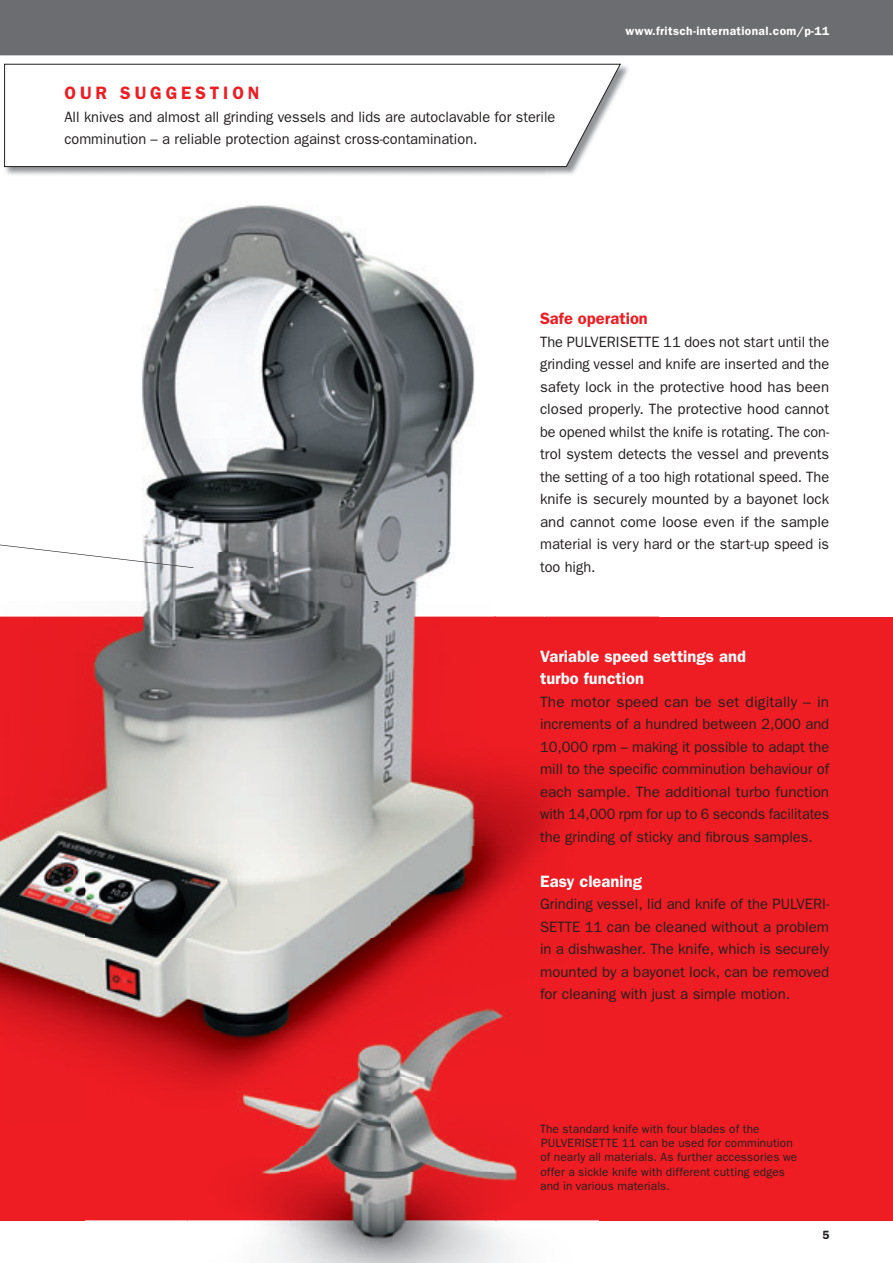
<style>
.page{position:relative;width:893px;height:1263px;background:#fff}
.page>*{position:absolute;margin:0;border:0;box-sizing:border-box;transform-origin:0 0}
.t1{font:600 18px "Franklin Gothic";letter-spacing:.22em;color:#ee1d23}
.t2{font:600 16.5px/22.5px "Franklin Gothic";color:#fff}
.t3{font:600 16.5px "Franklin Gothic";color:#ee1d23}
.t4{font:15px/22.5px "Franklin Gothic";color:#231f20;text-align:justify}
.t5{font:12px/14.4px "Franklin Gothic";letter-spacing:.015em;color:#231f20}
.t6{font:600 12px "Franklin Gothic";letter-spacing:.03em;color:#fff}
.t7{font:600 12px "Franklin Gothic";color:#231f20}
</style>
<div class="page">
<div style="left:0;top:0;width:893px;height:55px;background:#6c6d70"></div>
<div style="left:0;top:617px;width:893px;height:603px;background:#ee1d23"></div>
<img style="left:0;top:205px;width:544px;height:412px">
<img style="left:33px;top:617px;width:461px;height:202px">
<img style="left:0;top:819px;width:97px;height:233px">
<img style="left:97px;top:819px;width:398px;height:27px">
<img style="left:85px;top:846px;width:514px;height:417px">
<img style="left:0;top:544px;width:193px;height:24px">
<img style="left:544px;top:65px;width:84px;height:110px">
<svg style="left:4px;top:63px;width:617px;height:105px"></svg>
<p class="t1" style="left:64px;top:87px;width:197px">OUR SUGGESTION</p>
<p class="t4" style="left:64px;top:106px;width:492px">All knives and almost all grinding vessels and lids are autoclavable for sterile comminution – a reliable protection against cross-contamination.</p>
<p class="t6" style="left:625px;top:27px;width:205px">www.fritsch-international.com/p-11</p>
<p class="t3" style="left:540px;top:313px;width:109px">Safe operation</p>
<p class="t4" style="left:540px;top:331px;width:291px">The PULVERISETTE 11 does not start until the grinding vessel and knife are inserted and the safety lock in the protective hood has been closed properly. The protective hood cannot be opened whilst the knife is rotating. The con&shy;trol system detects the vessel and prevents the setting of a too high rotational speed. The knife is securely mounted by a bayonet lock and cannot come loose even if the sample material is very hard or the start-up speed is too high.</p>
<p class="t2" style="left:540px;top:646px;width:207px">Variable speed settings and turbo function</p>
<p class="t4" style="left:540px;top:691px;width:291px">The motor speed can be set digitally – in increments of a hundred between 2,000 and 10,000 rpm – making it possible to adapt the mill to the specific comminution behaviour of each sample. The additional turbo function with 14,000 rpm for up to 6 seconds facilitates the grinding of sticky and fibrous samples.</p>
<p class="t2" style="left:540px;top:871px;width:103px">Easy cleaning</p>
<p class="t4" style="left:540px;top:894px;width:291px">Grinding vessel, lid and knife of the PULVERI-SETTE 11 can be cleaned without a problem in a dishwasher. The knife, which is securely mounted by a bayonet lock, can be removed for cleaning with just a simple motion.</p>
<p class="t5" style="left:540px;top:1122px;width:259px">The standard knife with four blades of the PULVERISETTE 11 can be used for comminution of nearly all materials. As further accessories we offer a sickle knife with different cutting edges and in various materials.</p>
<p class="t7" style="left:822px;top:1230px;width:9px">5</p>
</div>
